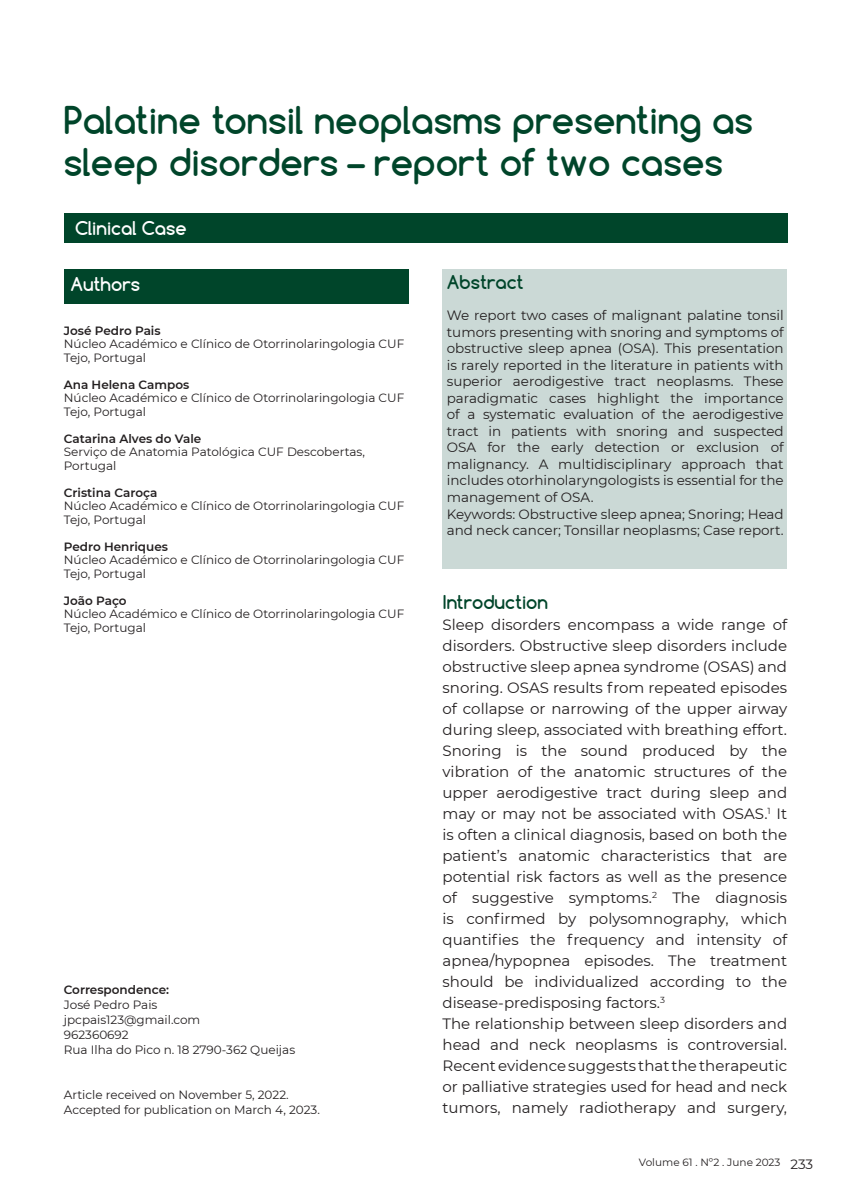
<style>
.page{position:relative;width:851px;height:1191px;background:#fff}
.page>*{position:absolute;margin:0;border:0;box-sizing:border-box;transform-origin:0 0}
.t1{font:700 36px/42px "Comfortaa";color:#00452a}
.t2{font:700 18px "Comfortaa";color:#00452a}
.t3{font:700 18px "Comfortaa";color:#fff}
.t4{font:15px/21px "Montserrat";color:#231f20}
.t5{font:13.5px/16.5px "Montserrat";color:#231f20}
.t6{font:12px/13.5px "Montserrat";color:#231f20}
.t7{font:600 12px "Montserrat";color:#231f20}
.t8{font:10.5px "Montserrat";color:#231f20}
.s1{font-size:13.5px}
</style>
<div class="page">
<div style="left:64px;top:213px;width:723px;height:29px;background:#00452a"></div>
<div style="left:64px;top:269px;width:344px;height:35px;background:#00452a"></div>
<div style="left:442px;top:269px;width:345px;height:299px;background:#cbd9d6"></div>
<h1 class="t1" style="left:64px;top:99px;width:690px">Palatine tonsil neoplasms presenting as sleep disorders – report of two cases</h1>
<p class="t3" style="left:75px;top:216px;width:113px">Clinical Case</p>
<p class="t3" style="left:70px;top:273px;width:71px">Authors</p>
<p class="t7" style="left:64px;top:323px;width:98px">José Pedro Pais</p>
<p class="t6" style="left:64px;top:337px;width:342px">Núcleo Académico e Clínico de Otorrinolaringologia CUF<br>Tejo, Portugal</p>
<p class="t7" style="left:64px;top:377px;width:127px">Ana Helena Campos</p>
<p class="t6" style="left:64px;top:391px;width:342px">Núcleo Académico e Clínico de Otorrinolaringologia CUF<br>Tejo, Portugal</p>
<p class="t7" style="left:64px;top:431px;width:139px">Catarina Alves do Vale</p>
<p class="t6" style="left:64px;top:445px;width:303px">Serviço de Anatomia Patológica CUF Descobertas,<br>Portugal</p>
<p class="t7" style="left:64px;top:485px;width:95px">Cristina Caroça</p>
<p class="t6" style="left:64px;top:499px;width:342px">Núcleo Académico e Clínico de Otorrinolaringologia CUF<br>Tejo, Portugal</p>
<p class="t7" style="left:64px;top:539px;width:106px">Pedro Henriques</p>
<p class="t6" style="left:64px;top:553px;width:342px">Núcleo Académico e Clínico de Otorrinolaringologia CUF<br>Tejo, Portugal</p>
<p class="t7" style="left:64px;top:593px;width:64px">João Paço</p>
<p class="t6" style="left:64px;top:607px;width:342px">Núcleo Académico e Clínico de Otorrinolaringologia CUF<br>Tejo, Portugal</p>
<p class="t7" style="left:64px;top:982px;width:107px">Correspondence:</p>
<p class="t6" style="left:64px;top:997px;width:233px;line-height:15px">José Pedro Pais jpcpais123@gmail.com<br>962360692<br>Rua Ilha do Pico n. 18 2790-362 Queijas</p>
<p class="t6" style="left:64px;top:1087px;width:257px;line-height:15px">Article received on November 5, 2022.<br>Accepted for publication on March 4, 2023.</p>
<p class="t2" style="left:446px;top:271px;width:78px">Abstract</p>
<p class="t5" style="left:446px;top:307px;width:338px">We report two cases of malignant palatine tonsil tumors presenting with snoring and symptoms of obstructive sleep apnea (OSA). This presentation is rarely reported in the literature in patients with superior aerodigestive tract neoplasms. These paradigmatic cases highlight the importance of a systematic evaluation of the aerodigestive tract in patients with snoring and suspected OSA for the early detection or exclusion of malignancy. A multidisciplinary approach that includes otorhinolaryngologists is essential for the management of OSA.<br>Keywords: Obstructive sleep apnea; Snoring; Head and neck cancer; Tonsillar neoplasms; Case report.</p>
<p class="t2" style="left:442px;top:590px;width:107px">Introduction</p>
<p class="t4" style="left:442px;top:614px;width:346px">Sleep disorders encompass a wide range of disorders. Obstructive sleep disorders include obstructive sleep apnea syndrome (OSAS) and snoring. OSAS results from repeated episodes of collapse or narrowing of the upper airway during sleep, associated with breathing effort.<br>Snoring is the sound produced by the vibration of the anatomic structures of the upper aerodigestive tract during sleep and may or may not be associated with OSAS.<sup>1</sup> It is often a clinical diagnosis, based on both the patient’s anatomic characteristics that are potential risk factors as well as the presence of suggestive symptoms.<sup>2</sup> The diagnosis is confirmed by polysomnography, which quantifies the frequency and intensity of apnea/hypopnea episodes. The treatment should be individualized according to the disease-predisposing factors.<sup>3<br></sup>The relationship between sleep disorders and head and neck neoplasms is controversial.<br>Recent evidence suggests that the therapeutic or palliative strategies used for head and neck tumors, namely radiotherapy and surgery,</p>
<p class="t8" style="left:639px;top:1155px;width:176px">Volume 61 . Nº2 . June 2023 <span class="s1">233</span></p>
</div>
